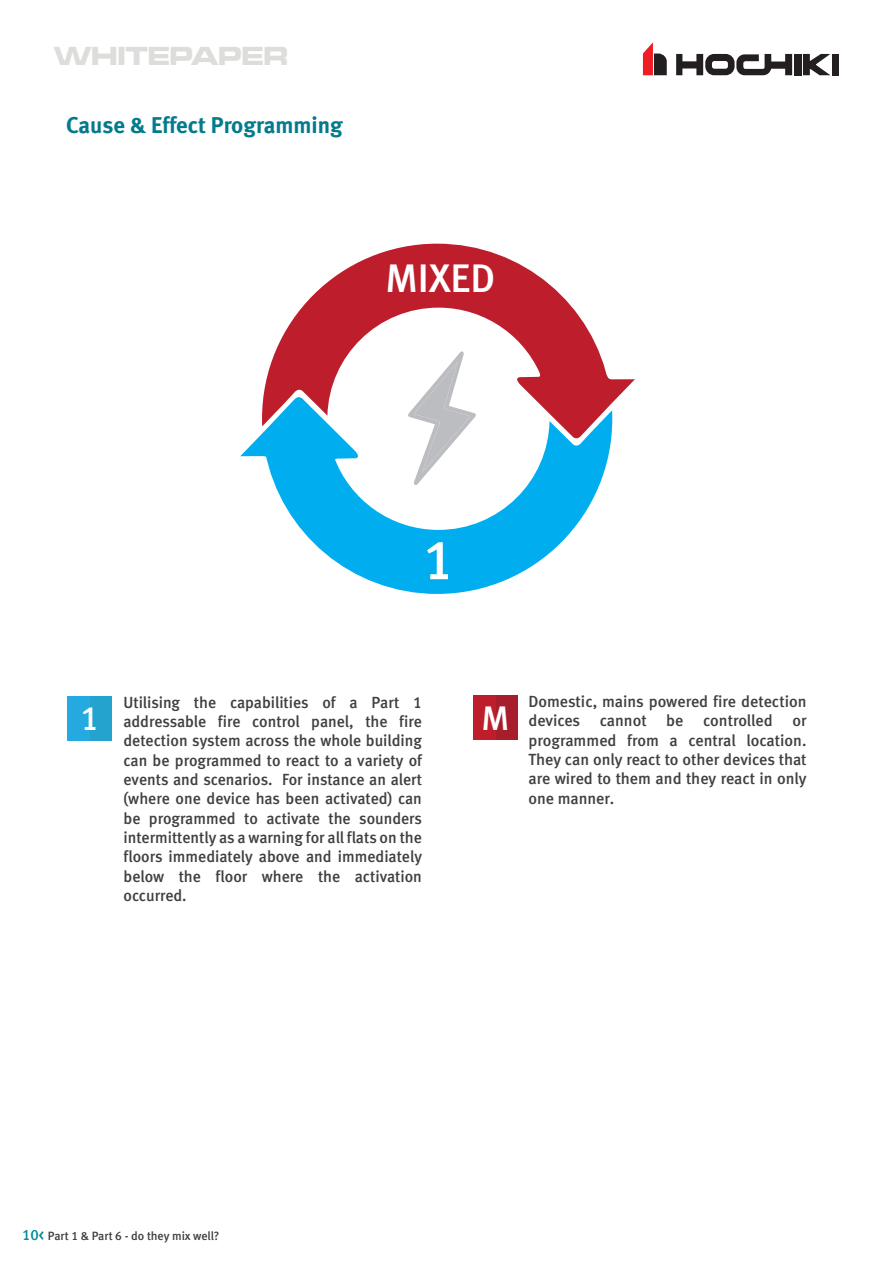
<style>
.page{position:relative;width:893px;height:1263px;background:#fff}
.page>*{position:absolute;margin:0;border:0;box-sizing:border-box;transform-origin:0 0}
.t1{font:55.95px "Meta Medium CELF";color:#fff}
.t2{font:39.75px "Meta Medium CELF";color:#fff}
.t3{font:34.05px "Meta Medium CELF";color:#fff}
.t4{font:27px "Microgramma D Bold Exte";color:#dddddb}
.t5{font:22.8px "Meta Bold CE Lf";color:#047b8c}
.t6{font:16.05px/19.4px "Meta Medium CELF";color:#413f41;text-align:justify}
.t7{font:12px "Meta Medium CELF";color:#3e3e3f}
.s1{font-size:15px;color:#008b98}
</style>
<div class="page">
<svg style="left:643px;top:42px;width:24px;height:33px"></svg>
<svg style="left:676px;top:54px;width:116px;height:21px"></svg>
<div style="left:794px;top:54px;width:7px;height:21px;background:#231f20"></div>
<svg style="left:803px;top:54px;width:27px;height:21px"></svg>
<div style="left:832px;top:54px;width:7px;height:21px;background:#231f20"></div>
<svg style="left:609px;top:378px;width:26px;height:49px"></svg>
<svg style="left:267px;top:410px;width:345px;height:184px"></svg>
<svg style="left:263px;top:244px;width:346px;height:182px"></svg>
<svg style="left:240px;top:394px;width:124px;height:68px"></svg>
<svg style="left:407px;top:351px;width:69px;height:134px"></svg>
<div style="left:67px;top:696px;width:44px;height:45px;background:#24aae1"></div>
<div style="left:90px;top:696px;width:21px;height:45px;background:#24a3cf"></div>
<div style="left:473px;top:695px;width:45px;height:45px;background:#be1d2c"></div>
<div style="left:496px;top:695px;width:22px;height:45px;background:#a71d2c"></div>
<h3 class="t4" style="left:54px;top:37px;width:235px">WHITEPAPER</h3>
<p class="t5" style="left:66px;top:111px;width:278px">Cause &amp; Effect Programming</p>
<p class="t2" style="left:385px;top:254px;width:111px">MIXED</p>
<p class="t1" style="left:423px;top:525px;width:33px">1</p>
<p class="t6" style="left:124px;top:693px;width:300px">Utilising the capabilities of a Part 1 addressable fire control panel, the fire detection system across the whole building can be programmed to react to a variety of events and scenarios. For instance an alert (where one device has been activated) can be programmed to activate the sounders intermittently as a warning for all flats on the floors immediately above and immediately below the floor where the activation occurred.</p>
<p class="t6" style="left:528px;top:692px;width:280px">Domestic, mains powered fire detection devices cannot be controlled or programmed from a central location.<br>They can only react to other devices that are wired to them and they react in only one manner.</p>
<p class="t3" style="left:81px;top:697px;width:20px">1</p>
<p class="t3" style="left:481px;top:697px;width:29px">M</p>
<p class="t7" style="left:22px;top:1228px;width:199px"><span class="s1">10&lt;</span> Part 1 &amp; Part 6 - do they mix well?</p>
</div>
